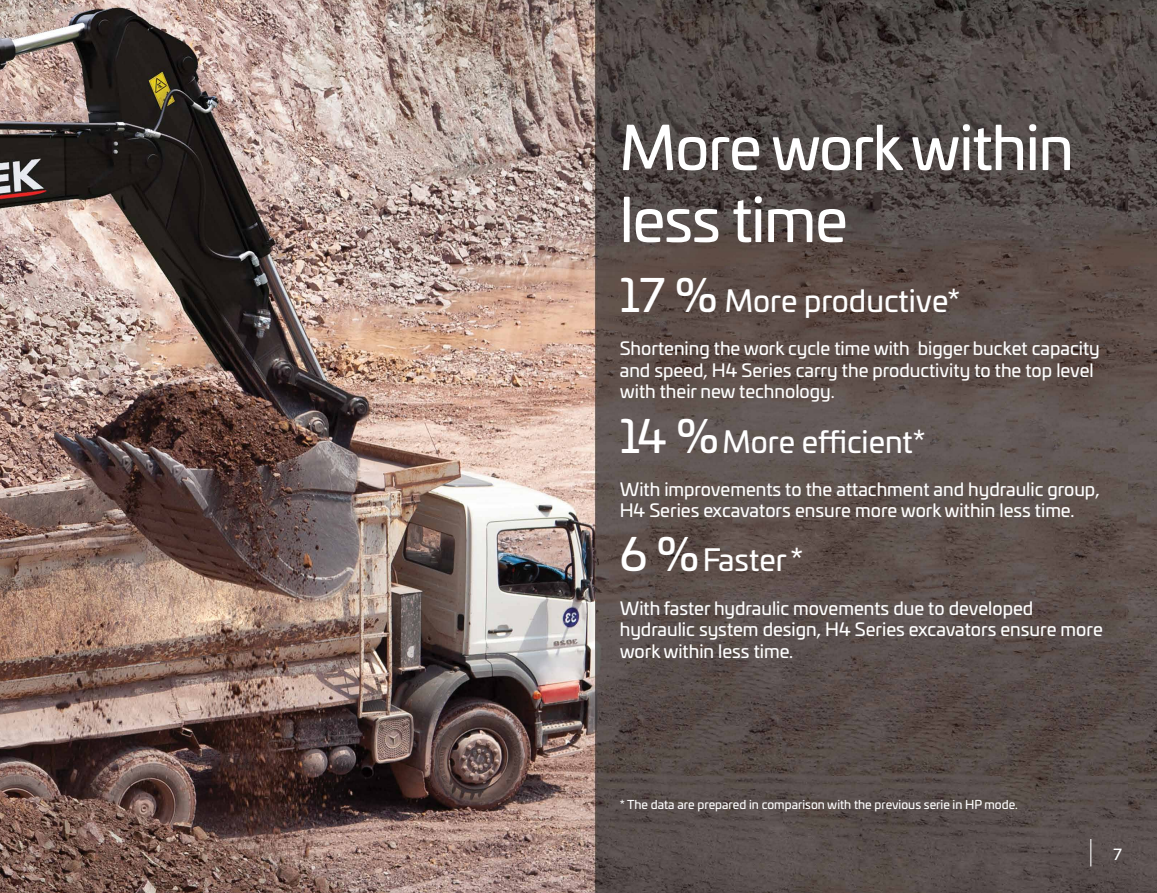
<style>
.page{position:relative;width:1157px;height:893px;background:#fff}
.page>*{position:absolute;margin:0;border:0;box-sizing:border-box;transform-origin:0 0}
.t1{font:60px/72px "Univia Pro";letter-spacing:-.02em;color:#fff}
.t2{font:45px "Univia Pro";color:#fff}
.t3{font:30px "Univia Pro";color:#fff}
.t4{font:18px/21.6px "Univia Pro";color:#fff}
.t5{font:15px "Univia Pro";color:#fff}
.t6{font:12px "Univia Pro";color:#fff}
.s1{font-size:45px}
</style>
<div class="page">
<img style="left:0;top:0;width:1157px;height:893px">
<svg style="left:1090px;top:839px;width:1px;height:27px"></svg>
<h1 class="t1" style="left:619px;top:109px;width:455px">More work within less time</h1>
<h2 class="t2" style="left:619px;top:262px;width:99px">17 %</h2>
<h3 class="t3" style="left:724px;top:278px;width:237px">More productive*</h3>
<p class="t4" style="left:619px;top:337px;width:482px">Shortening the work cycle time with bigger bucket capacity and speed, H4 Series carry the productivity to the top level with their new technology.</p>
<h3 class="t3" style="left:619px;top:419px;width:307px"><span class="s1">14 %</span>More efficient*</h3>
<p class="t4" style="left:619px;top:477px;width:481px">With improvements to the attachment and hydraulic group,<br>H4 Series excavators ensure more work within less time.</p>
<h3 class="t3" style="left:619px;top:538px;width:185px"><span class="s1">6 %</span>Faster *</h3>
<p class="t4" style="left:619px;top:596px;width:485px">With faster hydraulic movements due to developed hydraulic system design, H4 Series excavators ensure more work within less time.</p>
<p class="t6" style="left:620px;top:795px;width:399px">* The data are prepared in comparison with the previous serie in HP mode.</p>
<p class="t5" style="left:1113px;top:843px;width:10px">7</p>
</div>
